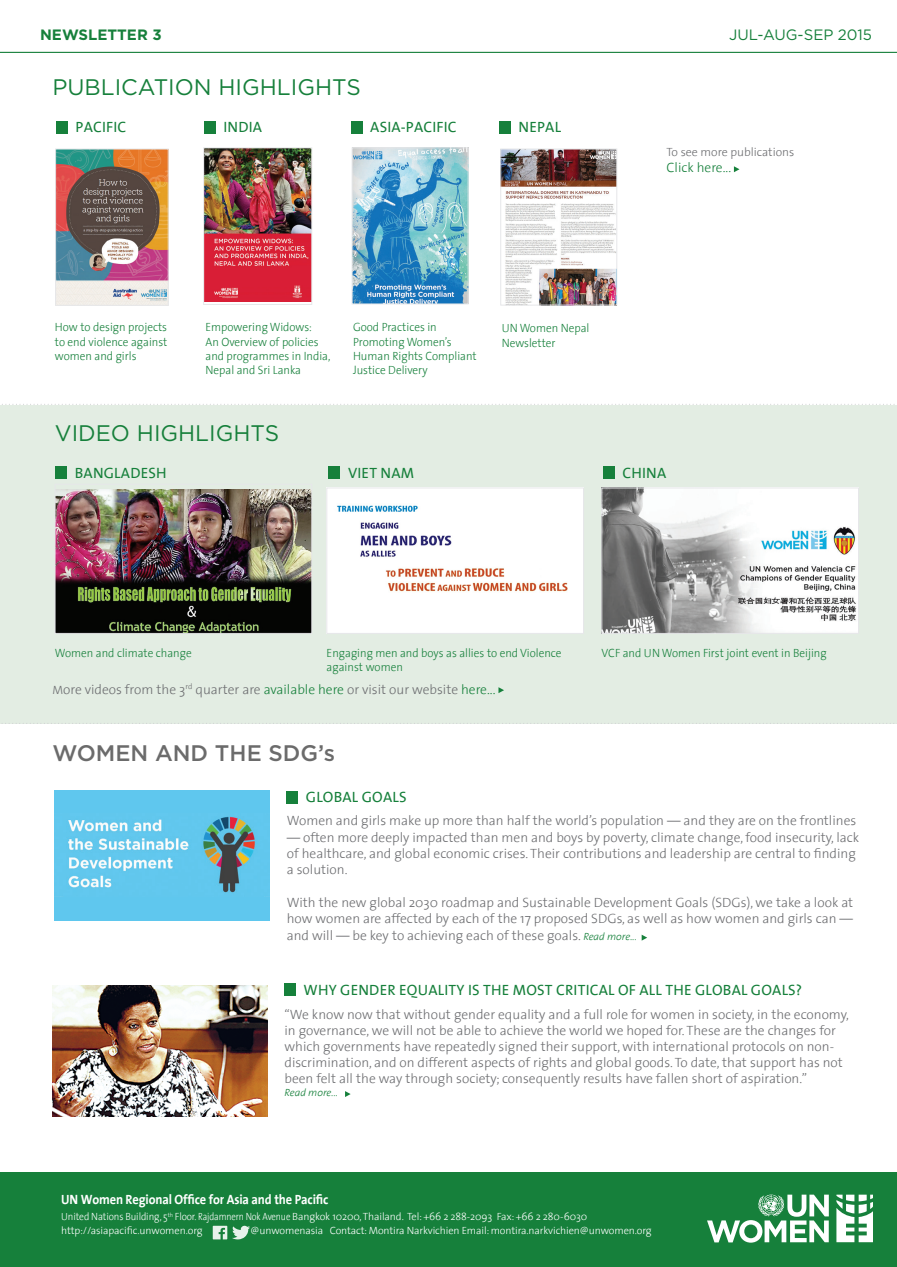
<style>
.page{position:relative;width:897px;height:1267px;background:#fff}
.page>*{position:absolute;margin:0;border:0;box-sizing:border-box;transform-origin:0 0}
.Intro_paragraph{font:22.5px "Gotham";color:#16803b}
.Intro_paragraph-2{font:500 22.5px "Gotham";color:#6b6b6b}
.Intro_paragraph-3{font:15px "The Sans 5";letter-spacing:.015em;color:#16803b}
.t1{font:15px "Gotham";color:#16803b}
.t2{font:700 15px "Gotham";color:#16803b}
.Intro_paragraph-4{font:300 13.5px/16.2px "The Sans";color:#6c6d70}
.Intro_paragraph-5{font:700 13.5px "The Sans";letter-spacing:-.01em;color:#fff;scale:.92 1}
.Intro_paragraph-6{font:300 13.5px "The Sans";color:#16803b}
.Intro_paragraph-7{font:300 12px/14.4px "The Sans";color:#16803b;scale:.94 1}
.Intro_paragraph-8{font:300 12px "The Sans";color:#6c6d70}
.Intro_paragraph-9{font:300 10.5px "The Sans";letter-spacing:-.01em;color:#fff}
.Intro_paragraph-10{font:300 10.5px "The Sans";letter-spacing:-.01em;color:#fff;scale:.92 1}
.Intro_paragraph-11{font:italic 300 10.5px "The Sans";color:#16803b}
.s1{font-size:12px}
.s2{color:#16803b}
.s3{font-style:italic;font-size:10.5px;color:#16803b}
</style>
<div class="page">
<div style="left:0;top:405px;width:896px;height:319px;background:#e3ede3"></div>
<hr style="left:0;top:52px;width:896px;height:1px;background:#16803b">
<div style="left:0;top:1171px;width:896px;height:95px;background:#16803b"></div>
<svg style="left:707px;top:1194px;width:121px;height:48px"></svg>
<svg style="left:836px;top:1194px;width:36px;height:48px"></svg>
<img style="left:205px;top:150px;width:105px;height:151px">
<div style="left:203px;top:148px;width:109px;height:156px;border:1px solid #e6e7e9"></div>
<img style="left:354px;top:150px;width:112px;height:152px">
<div style="left:352px;top:148px;width:116px;height:156px;border:1px solid #e6e7e9"></div>
<svg style="left:213px;top:1225px;width:37px;height:15px"></svg>
<svg style="left:733px;top:166px;width:6px;height:6px"></svg>
<img style="left:57px;top:490px;width:253px;height:141px">
<div style="left:55px;top:484px;width:257px;height:149px;border:1px solid #e6e7e9"></div>
<img style="left:57px;top:151px;width:109px;height:152px">
<div style="left:55px;top:149px;width:113px;height:156px;border:1px solid #e6e7e9"></div>
<img style="left:328px;top:490px;width:253px;height:141px">
<div style="left:326px;top:488px;width:257px;height:145px;border:1px solid #e6e7e9"></div>
<img style="left:502px;top:151px;width:113px;height:152px">
<div style="left:500px;top:149px;width:117px;height:156px;border:1px solid #e6e7e9"></div>
<img style="left:603px;top:490px;width:253px;height:141px">
<div style="left:601px;top:488px;width:257px;height:145px;border:1px solid #e6e7e9"></div>
<div style="left:287px;top:791px;width:11px;height:12px;background:#16803b"></div>
<div style="left:55px;top:790px;width:215px;height:130px;background:#5fc7ee"></div>
<img style="left:60px;top:816px;width:195px;height:81px">
<svg style="left:641px;top:934px;width:6px;height:6px"></svg>
<div style="left:284px;top:983px;width:11px;height:12px;background:#16803b"></div>
<img style="left:52px;top:985px;width:215px;height:131px">
<svg style="left:345px;top:1091px;width:5px;height:5px"></svg>
<div style="left:56px;top:121px;width:12px;height:12px;background:#16803b"></div>
<div style="left:204px;top:121px;width:11px;height:12px;background:#16803b"></div>
<div style="left:351px;top:121px;width:11px;height:12px;background:#16803b"></div>
<svg style="left:2px;top:404px;width:893px;height:1px"></svg>
<svg style="left:2px;top:722px;width:895px;height:2px"></svg>
<div style="left:499px;top:121px;width:11px;height:13px;background:#16803b"></div>
<svg style="left:498px;top:687px;width:6px;height:6px"></svg>
<div style="left:56px;top:466px;width:11px;height:13px;background:#16803b"></div>
<div style="left:329px;top:466px;width:11px;height:13px;background:#16803b"></div>
<div style="left:603px;top:466px;width:11px;height:13px;background:#16803b"></div>
<p class="t2" style="left:40px;top:25px;width:123px">NEWSLETTER 3</p>
<p class="t1" style="left:729px;top:25px;width:144px">JUL-AUG-SEP 2015</p>
<p class="Intro_paragraph" style="left:52px;top:72px;width:310px">PUBLICATION HIGHLIGHTS</p>
<p class="Intro_paragraph-3" style="left:76px;top:115px;width:52px">PACIFIC</p>
<p class="Intro_paragraph-3" style="left:223px;top:115px;width:40px">INDIA</p>
<p class="Intro_paragraph-3" style="left:370px;top:115px;width:88px">ASIA-PACIFIC</p>
<p class="Intro_paragraph-3" style="left:518px;top:115px;width:44px">NEPAL</p>
<p class="Intro_paragraph-7" style="left:55px;top:319px;width:121px;text-align:justify">How to design projects to end violence against women and girls</p>
<p class="Intro_paragraph-7" style="left:205px;top:319px;width:134px">Empowering Widows:<br>An Overview of policies and programmes in India,<br>Nepal and Sri Lanka</p>
<p class="Intro_paragraph-7" style="left:353px;top:319px;width:133px">Good Practices in<br>Promoting Women’s<br>Human Rights Compliant<br>Justice Delivery</p>
<p class="Intro_paragraph" style="left:55px;top:418px;width:226px">VIDEO HIGHLIGHTS</p>
<p class="Intro_paragraph-7" style="left:501px;top:320px;width:95px">UN Women Nepal<br>Newsletter</p>
<p class="Intro_paragraph-8" style="left:666px;top:142px;width:129px">To see more publications</p>
<p class="Intro_paragraph-6" style="left:666px;top:157px;width:66px">Click here...</p>
<p class="Intro_paragraph-3" style="left:75px;top:460px;width:93px">BANGLADESH</p>
<p class="Intro_paragraph-3" style="left:348px;top:460px;width:68px">VIET NAM</p>
<p class="Intro_paragraph-3" style="left:622px;top:460px;width:45px">CHINA</p>
<p class="Intro_paragraph-7" style="left:55px;top:644px;width:147px">Women and climate change</p>
<p class="Intro_paragraph-7" style="left:326px;top:644px;width:251px">Engaging men and boys as allies to end Violence against women</p>
<p class="Intro_paragraph-4" style="left:52px;top:680px;width:444px"><span class="s1">M</span>ore videos from the 3<sup>rd</sup> quarter are <span class="s2">available here</span> or visit our website <span class="s2">here...</span></p>
<p class="Intro_paragraph-2" style="left:52px;top:738px;width:284px">WOMEN AND THE SDG’s</p>
<p class="Intro_paragraph-3" style="left:306px;top:784px;width:102px">GLOBAL GOALS</p>
<p class="Intro_paragraph-7" style="left:601px;top:644px;width:241px">VCF and UN Women First joint event in Beijing</p>
<p class="Intro_paragraph-4" style="left:287px;top:812px;width:571px">Women and girls make up more than half the world’s population — and they are on the frontlines</p>
<p class="Intro_paragraph-4" style="left:287px;top:828px;width:574px">— often more deeply impacted than men and boys by poverty, climate change, food insecurity, lack of healthcare, and global economic crises. Their contributions and leadership are central to finding a solution.</p>
<p class="Intro_paragraph-4" style="left:287px;top:894px;width:567px;text-align:justify">With the new global 2030 roadmap and Sustainable Development Goals (SDGs), we take a look at how women are affected by each of the 17 proposed SDGs, as well as how women and girls can — and will — be key to achieving each of these goals. <span class="s3">Read more...</span></p>
<p class="Intro_paragraph-3" style="left:303px;top:976px;width:500px">WHY GENDER EQUALITY IS THE MOST CRITICAL OF ALL THE GLOBAL GOALS?</p>
<p class="Intro_paragraph-4" style="left:284px;top:1005px;width:566px">“We know now that without gender equality and a full role for women in society, in the economy, in governance, we will not be able to achieve the world we hoped for. These are the changes for which governments have repeatedly signed their support, with international protocols on non&shy;discrimination, and on different aspects of rights and global goods. To date, that support has not been felt all the way through society; consequently results have fallen short of aspiration.”</p>
<p class="Intro_paragraph-11" style="left:284px;top:1083px;width:55px">Read more...</p>
<p class="Intro_paragraph-5" style="left:61px;top:1187px;width:292px">UN Women Regional Office for Asia and the Pacific</p>
<p class="Intro_paragraph-10" style="left:61px;top:1207px;width:573px">United Nations Building, 5<sup>th</sup> Floor. Rajdamnern Nok Avenue Bangkok 10200, Thailand. Tel: +66 2 288-2093 Fax: +66 2 280-6030</p>
<p class="Intro_paragraph-9" style="left:61px;top:1221px;width:143px">http://asiapacific.unwomen.org</p>
<p class="Intro_paragraph-9" style="left:250px;top:1221px;width:402px">@unwomenasia Contact: Montira Narkvichien Email: montira.narkvichien@unwomen.org</p>
</div>
